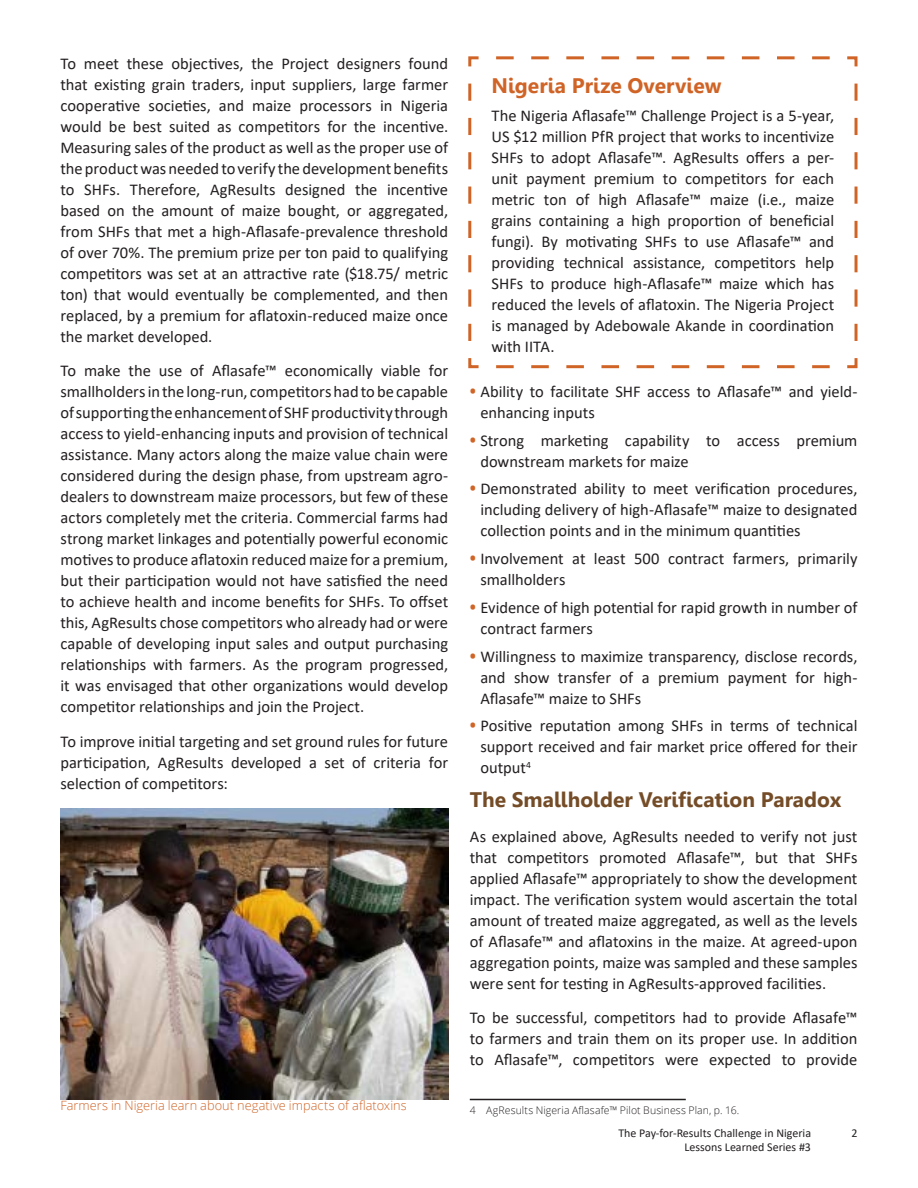
<style>
.page{position:relative;width:918px;height:1188px;background:#fff}
.page>*{position:absolute;margin:0;border:0;box-sizing:border-box;transform-origin:0 0}
.Subhead_A__10_14pt{font:700 21px "Leelawadee";color:#744c27}
.Subhead_A__10_14pt-2{font:700 21px "Leelawadee";letter-spacing:.005em;color:#d06427}
.Body_copy__10_14pt{font:16.5px/21px "Calibri";color:#231f20;text-align:justify}
.Image_caption__8_5_1{font:300 12.75px "Open Sans";letter-spacing:.005em;color:#d06427}
.t1{font:12px/14.4px "Calibri";color:#231f20;text-align:right}
.End_notes__7_9_5pt{font:300 10.5px "Open Sans";letter-spacing:.01em;color:#231f20}
.s1{font-family:"Open Sans";font-weight:700;color:#d06427}
</style>
<div class="page">
<hr style="left:470px;top:1099px;width:216px;height:1px;background:#231f20">
<svg style="left:468px;top:56px;width:390px;height:313px"></svg>
<img style="left:60px;top:808px;width:388px;height:291px">
<p class="Body_copy__10_14pt" style="left:60px;top:52px;width:389px">To meet these objectives, the Project designers found that existing grain traders, input suppliers, large farmer cooperative societies, and maize processors in Nigeria would be best suited as competitors for the incentive.<br>Measuring sales of the product as well as the proper use of the product was needed to verify the development benefits to SHFs. Therefore, AgResults designed the incentive based on the amount of maize bought, or aggregated, from SHFs that met a high-Aflasafe-prevalence threshold of over 70%. The premium prize per ton paid to qualifying competitors was set at an attractive rate ($18.75/ metric ton) that would eventually be complemented, and then replaced, by a premium for aflatoxin-reduced maize once the market developed.</p>
<p class="Body_copy__10_14pt" style="left:60px;top:360px;width:389px">To make the use of Aflasafe™ economically viable for smallholders in the long-run, competitors had to be capable of supporting the enhancement of SHF productivity through access to yield-enhancing inputs and provision of technical assistance. Many actors along the maize value chain were considered during the design phase, from upstream agro&shy;dealers to downstream maize processors, but few of these actors completely met the criteria. Commercial farms had strong market linkages and potentially powerful economic motives to produce aflatoxin reduced maize for a premium, but their participation would not have satisfied the need to achieve health and income benefits for SHFs. To offset this, AgResults chose competitors who already had or were capable of developing input sales and output purchasing relationships with farmers. As the program progressed, it was envisaged that other organizations would develop competitor relationships and join the Project.</p>
<p class="Body_copy__10_14pt" style="left:60px;top:730px;width:389px">To improve initial targeting and set ground rules for future participation, AgResults developed a set of criteria for selection of competitors:</p>
<p class="Image_caption__8_5_1" style="left:60px;top:1097px;width:348px">Farmers in Nigeria learn about negative impacts of aflatoxins</p>
<p class="Subhead_A__10_14pt-2" style="left:492px;top:73px;width:231px">Nigeria Prize Overview</p>
<p class="Body_copy__10_14pt" style="left:492px;top:104px;width:344px">The Nigeria Aflasafe™ Challenge Project is a 5-year, US $12 million PfR project that works to incentivize SHFs to adopt Aflasafe™. AgResults offers a per&shy;unit payment premium to competitors for each metric ton of high Aflasafe™ maize (i.e., maize grains containing a high proportion of beneficial fungi). By motivating SHFs to use Aflasafe™ and providing technical assistance, competitors help SHFs to produce high-Aflasafe™ maize which has reduced the levels of aflatoxin. The Nigeria Project is managed by Adebowale Akande in coordination with IITA.</p>
<p class="Body_copy__10_14pt" style="left:480px;top:380px;width:379px;text-indent:-11px"><span class="s1">•</span> Ability to facilitate SHF access to Aflasafe™ and yield&shy;enhancing inputs</p>
<p class="Body_copy__10_14pt" style="left:480px;top:429px;width:379px;text-indent:-11px"><span class="s1">•</span> Strong marketing capability to access premium downstream markets for maize</p>
<p class="Body_copy__10_14pt" style="left:480px;top:478px;width:379px;text-indent:-11px"><span class="s1">•</span> Demonstrated ability to meet verification procedures, including delivery of high-Aflasafe™ maize to designated collection points and in the minimum quantities</p>
<p class="Body_copy__10_14pt" style="left:480px;top:548px;width:379px;text-indent:-11px"><span class="s1">•</span> Involvement at least 500 contract farmers, primarily smallholders</p>
<p class="Body_copy__10_14pt" style="left:480px;top:596px;width:379px;text-indent:-11px"><span class="s1">•</span> Evidence of high potential for rapid growth in number of contract farmers</p>
<p class="Body_copy__10_14pt" style="left:480px;top:645px;width:379px;text-indent:-11px"><span class="s1">•</span> Willingness to maximize transparency, disclose records, and show transfer of a premium payment for high-Aflasafe™ maize to SHFs</p>
<p class="Body_copy__10_14pt" style="left:480px;top:715px;width:379px;text-indent:-11px"><span class="s1">•</span> Positive reputation among SHFs in terms of technical support received and fair market price offered for their output<sup>4</sup></p>
<p class="Subhead_A__10_14pt" style="left:470px;top:788px;width:373px">The Smallholder Verification Paradox</p>
<p class="Body_copy__10_14pt" style="left:470px;top:825px;width:389px">As explained above, AgResults needed to verify not just that competitors promoted Aflasafe™, but that SHFs applied Aflasafe™ appropriately to show the development impact. The verification system would ascertain the total amount of treated maize aggregated, as well as the levels of Aflasafe™ and aflatoxins in the maize. At agreed-upon aggregation points, maize was sampled and these samples were sent for testing in AgResults-approved facilities.</p>
<p class="Body_copy__10_14pt" style="left:470px;top:1007px;width:389px">To be successful, competitors had to provide Aflasafe™ to farmers and train them on its proper use. In addition to Aflasafe™, competitors were expected to provide</p>
<p class="End_notes__7_9_5pt" style="left:470px;top:1103px;width:271px">4 AgResults Nigeria Aflasafe™ Pilot Business Plan, p. 16.</p>
<p class="t1" style="left:618px;top:1125px;width:194px">The Pay-for-Results Challenge in Nigeria<br>Lessons Learned Series #3</p>
<p class="t1" style="left:851px;top:1125px;width:8px">2</p>
</div>
